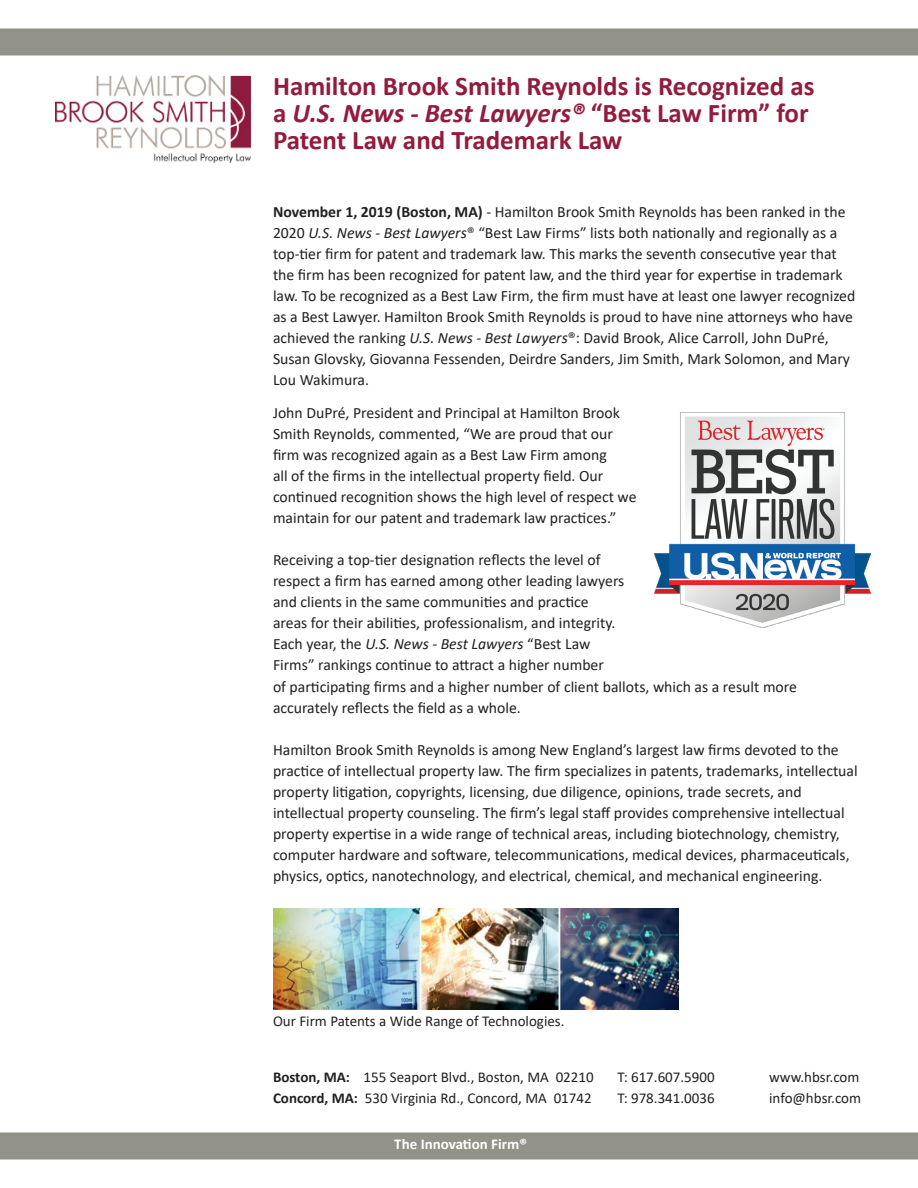
<style>
.page{position:relative;width:918px;height:1188px;background:#fff}
.page>*{position:absolute;margin:0;border:0;box-sizing:border-box;transform-origin:0 0}
.t1{font:700 27px/27px "Calibri";color:#931b3d}
.t2{font:15.75px/21px "Calibri";color:#231f20}
.t3{font:15px "Calibri";color:#231f20}
.t4{font:700 15px "Calibri";color:#fff}
.s1{font-style:italic}
.s2{font-weight:700}
</style>
<div class="page">
<svg style="left:0;top:28px;width:918px;height:28px;background:#96958c"></svg>
<svg style="left:0;top:1132px;width:918px;height:28px;background:#96958c"></svg>
<img style="left:655px;top:412px;width:215px;height:216px">
<img style="left:55px;top:75px;width:196px;height:88px">
<img style="left:274px;top:909px;width:405px;height:101px">
<p class="t1" style="left:273px;top:72px;width:543px">Hamilton Brook Smith Reynolds is Recognized as a <span class="s1">U.S. News - Best Lawyers®</span> “Best Law Firm” for<br>Patent Law and Trademark Law</p>
<p class="t2" style="left:273px;top:201px;width:584px"><span class="s2">November 1, 2019 (Boston, MA)</span> - Hamilton Brook Smith Reynolds has been ranked in the 2020 <span class="s1">U.S. News - Best Lawyers</span>® “Best Law Firms” lists both nationally and regionally as a top-tier firm for patent and trademark law. This marks the seventh consecutive year that the firm has been recognized for patent law, and the third year for expertise in trademark law. To be recognized as a Best Law Firm, the firm must have at least one lawyer recognized as a Best Lawyer. Hamilton Brook Smith Reynolds is proud to have nine attorneys who have achieved the ranking <span class="s1">U.S. News - Best Lawyers</span>®: David Brook, Alice Carroll, John DuPré, Susan Glovsky, Giovanna Fessenden, Deirdre Sanders, Jim Smith, Mark Solomon, and Mary Lou Wakimura.</p>
<p class="t2" style="left:273px;top:402px;width:365px">John DuPré, President and Principal at Hamilton Brook Smith Reynolds, commented, “We are proud that our firm was recognized again as a Best Law Firm among<br>all of the firms in the intellectual property field. Our continued recognition shows the high level of respect we maintain for our patent and trademark law practices.”</p>
<p class="t2" style="left:273px;top:549px;width:353px">Receiving a top-tier designation reflects the level of respect a firm has earned among other leading lawyers and clients in the same communities and practice areas for their abilities, professionalism, and integrity.<br>Each year, the <span class="s1">U.S. News - Best Lawyers</span> “Best Law Firms” rankings continue to attract a higher number</p>
<p class="t2" style="left:273px;top:676px;width:526px">of participating firms and a higher number of client ballots, which as a result more accurately reflects the field as a whole.</p>
<p class="t2" style="left:273px;top:739px;width:586px">Hamilton Brook Smith Reynolds is among New England’s largest law firms devoted to the practice of intellectual property law. The firm specializes in patents, trademarks, intellectual property litigation, copyrights, licensing, due diligence, opinions, trade secrets, and intellectual property counseling. The firm’s legal staff provides comprehensive intellectual property expertise in a wide range of technical areas, including biotechnology, chemistry, computer hardware and software, telecommunications, medical devices, pharmaceuticals, physics, optics, nanotechnology, and electrical, chemical, and mechanical engineering.</p>
<p class="t3" style="left:273px;top:1011px;width:293px">Our Firm Patents a Wide Range of Technologies.</p>
<p class="t3" style="left:273px;top:1067px;width:322px"><span class="s2">Boston, MA:</span> 155 Seaport Blvd., Boston, MA 02210</p>
<p class="t3" style="left:617px;top:1067px;width:99px">T: 617.607.5900</p>
<p class="t3" style="left:769px;top:1067px;width:92px">www.hbsr.com</p>
<p class="t3" style="left:273px;top:1088px;width:320px"><span class="s2">Concord, MA:</span> 530 Virginia Rd., Concord, MA 01742</p>
<p class="t3" style="left:617px;top:1088px;width:99px">T: 978.341.0036</p>
<p class="t3" style="left:769px;top:1088px;width:93px">info@hbsr.com</p>
<p class="t4" style="left:394px;top:1134px;width:134px">The Innovation Firm®</p>
</div>
